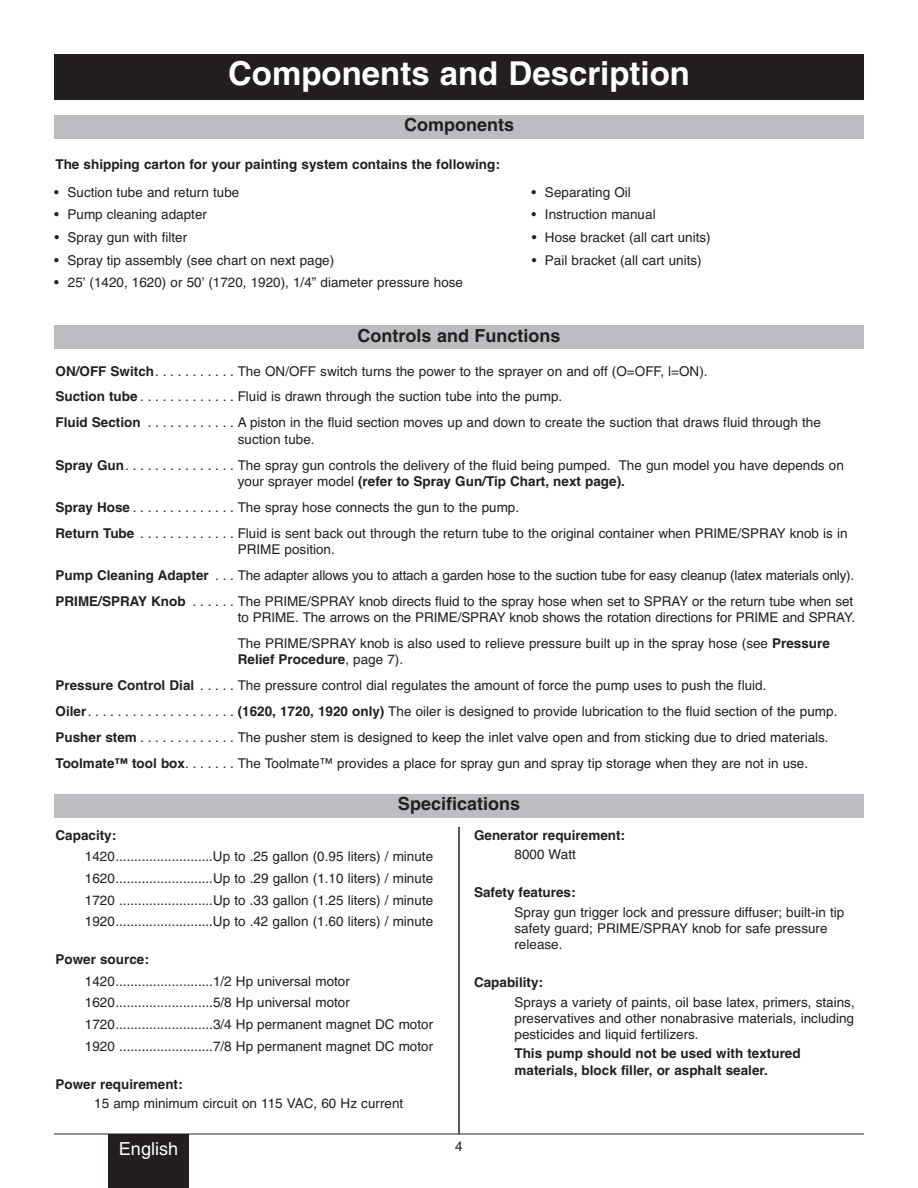
<style>
.page{position:relative;width:918px;height:1188px;background:#fff}
.page>*{position:absolute;margin:0;border:0;box-sizing:border-box;transform-origin:0 0}
.t1{font:700 33px "Helvetica";color:#fff}
.t2{font:700 18px "Helvetica";color:#231f20}
.t3{font:18px "Helvetica";color:#fff}
.t4{font:13.5px/26px "Helvetica";color:#231f20}
.t5{font:700 13.5px/16.2px "Helvetica";color:#231f20}
.s1{font-weight:700}
</style>
<div class="page">
<div style="left:108px;top:1134px;width:81px;height:54px;background:#231f20"></div>
<div style="left:54px;top:54px;width:810px;height:45px;background:#231f20"></div>
<div style="left:54px;top:325px;width:810px;height:24px;background:#bcbdc0"></div>
<div style="left:54px;top:794px;width:810px;height:24px;background:#bcbdc0"></div>
<hr style="left:458px;top:827px;width:2px;height:307px;background:#231f20">
<hr style="left:54px;top:1134px;width:810px;height:1px;background:#231f20">
<div style="left:54px;top:115px;width:810px;height:24px;background:#bcbdc0"></div>
<h1 class="t1" style="left:228px;top:60px;width:464px">Components and Description</h1>
<h2 class="t2" style="left:404px;top:118px;width:111px">Components</h2>
<p class="t5" style="left:56px;top:157px;width:446px">The shipping carton for your painting system contains the following:</p>
<p class="t4" style="left:54px;top:180px;width:187px">• Suction tube and return tube</p>
<p class="t4" style="left:54px;top:203px;width:155px">• Pump cleaning adapter</p>
<p class="t4" style="left:54px;top:225px;width:134px">• Spray gun with filter</p>
<p class="t4" style="left:54px;top:248px;width:282px">• Spray tip assembly (see chart on next page)</p>
<p class="t4" style="left:54px;top:271px;width:411px">• 25’ (1420, 1620) or 50’ (1720, 1920), 1/4” diameter pressure hose</p>
<p class="t4" style="left:531px;top:180px;width:101px">• Separating Oil</p>
<p class="t4" style="left:531px;top:203px;width:126px">• Instruction manual</p>
<p class="t4" style="left:532px;top:226px;width:180px">• Hose bracket (all cart units)</p>
<p class="t4" style="left:532px;top:248px;width:171px">• Pail bracket (all cart units)</p>
<h2 class="t2" style="left:358px;top:328px;width:205px">Controls and Functions</h2>
<p class="t4" style="left:56px;top:359px;width:767px"><span class="s1">ON/OFF Switch</span>. . . . . . . . . . . The ON/OFF switch turns the power to the sprayer on and off (O=OFF, l=ON).<br><span class="s1">Suction tube</span> . . . . . . . . . . . . . Fluid is drawn through the suction tube into the pump.<br><span class="s1">Fluid Section</span> . . . . . . . . . . . . A piston in the fluid section moves up and down to create the suction that draws fluid through the</p>
<p class="t4" style="left:56px;top:427px;width:790px;text-indent:182px">suction tube.<br><span class="s1">Spray Gun</span>. . . . . . . . . . . . . . . The spray gun controls the delivery of the fluid being pumped. The gun model you have depends on</p>
<p class="t4" style="left:56px;top:469px;width:794px;text-indent:182px">your sprayer model <span class="s1">(refer to Spray Gun/Tip Chart, next page).<br>Spray Hose</span> . . . . . . . . . . . . . . The spray hose connects the gun to the pump.<br><span class="s1">Return Tube</span> . . . . . . . . . . . . . Fluid is sent back out through the return tube to the original container when PRIME/SPRAY knob is in</p>
<p class="t4" style="left:56px;top:537px;width:800px;text-indent:182px">PRIME position.<br><span class="s1">Pump Cleaning Adapter</span> . . . The adapter allows you to attach a garden hose to the suction tube for easy cleanup (latex materials only).<br><span class="s1">PRIME/SPRAY Knob</span> . . . . . . The PRIME/SPRAY knob directs fluid to the spray hose when set to SPRAY or the return tube when set</p>
<p class="t4" style="left:238px;top:605px;width:619px">to PRIME. The arrows on the PRIME/SPRAY knob shows the rotation directions for PRIME and SPRAY.<br>The PRIME/SPRAY knob is also used to relieve pressure built up in the spray hose (see <span class="s1">Pressure</span></p>
<p class="t4" style="left:56px;top:647px;width:783px;text-indent:182px"><span class="s1">Relief Procedure</span>, page 7).<br><span class="s1">Pressure Control Dial</span> . . . . . The pressure control dial regulates the amount of force the pump uses to push the fluid.<br><span class="s1">Oiler</span>. . . . . . . . . . . . . . . . . . . . <span class="s1">(1620, 1720, 1920 only)</span> The oiler is designed to provide lubrication to the fluid section of the pump.<br><span class="s1">Pusher stem</span> . . . . . . . . . . . . . The pusher stem is designed to keep the inlet valve open and from sticking due to dried materials.<br><span class="s1">Toolmate™ tool box</span>. . . . . . . The Toolmate™ provides a place for spray gun and spray tip storage when they are not in use.</p>
<h2 class="t2" style="left:398px;top:797px;width:124px">Specifications</h2>
<p class="t5" style="left:56px;top:828px;width:62px">Capacity:</p>
<p class="t4" style="left:85px;top:847px;width:350px;line-height:21.6px;text-align:justify">1420..........................Up to .25 gallon (0.95 liters) / minute 1620..........................Up to .29 gallon (1.10 liters) / minute 1720 .........................Up to .33 gallon (1.25 liters) / minute 1920..........................Up to .42 gallon (1.60 liters) / minute</p>
<p class="t5" style="left:56px;top:952px;width:95px">Power source:</p>
<p class="t4" style="left:85px;top:972px;width:350px;line-height:21.6px">1420..........................1/2 Hp universal motor 1620..........................5/8 Hp universal motor 1720..........................3/4 Hp permanent magnet DC motor 1920 .........................7/8 Hp permanent magnet DC motor</p>
<p class="t5" style="left:56px;top:1077px;width:129px">Power requirement:</p>
<p class="t4" style="left:94px;top:1092px;width:311px">15 amp minimum circuit on 115 VAC, 60 Hz current</p>
<p class="t5" style="left:474px;top:828px;width:153px">Generator requirement:</p>
<p class="t4" style="left:514px;top:843px;width:63px">8000 Watt</p>
<p class="t5" style="left:474px;top:886px;width:103px">Safety features:</p>
<p class="t4" style="left:514px;top:905px;width:331px;line-height:16.2px">Spray gun trigger lock and pressure diffuser; built-in tip safety guard; PRIME/SPRAY knob for safe pressure release.</p>
<p class="t5" style="left:474px;top:975px;width:71px">Capability:</p>
<p class="t4" style="left:514px;top:995px;width:342px;line-height:16.2px;text-align:justify">Sprays a variety of paints, oil base latex, primers, stains, preservatives and other nonabrasive materials, including pesticides and liquid fertilizers.</p>
<p class="t5" style="left:514px;top:1047px;width:288px">This pump should not be used with textured materials, block filler, or asphalt sealer.</p>
<h2 class="t3" style="left:119px;top:1142px;width:61px">English</h2>
<p class="t4" style="left:455px;top:1135px;width:9px">4</p>
</div>
